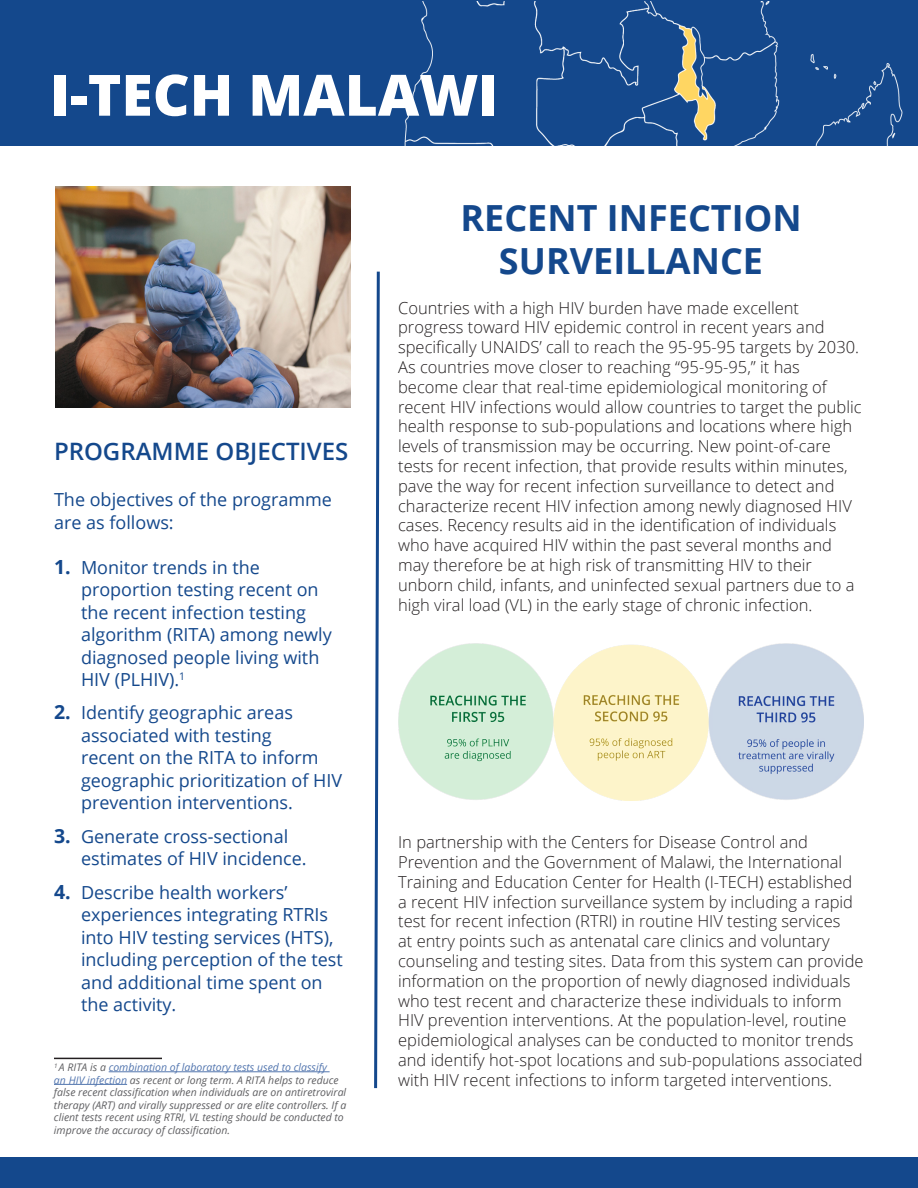
<style>
.page{position:relative;width:918px;height:1188px;background:#fff}
.page>*{position:absolute;margin:0;border:0;box-sizing:border-box;transform-origin:0 0}
.t1{font:800 57px "Open Sans";color:#fff}
.t2{font:700 36px/43.2px "Open Sans";color:#14488c;text-align:center}
.t3{font:600 24px "Open Sans";color:#14488c}
.t4{font:18px/22.5px "Open Sans";color:#14488c}
.t5{font:300 16.5px/19.8px "Open Sans";color:#231f20}
.t6{font:italic 10.5px/12.6px "Open Sans";color:#5f5f62}
.s1{font-weight:700;font-size:19.5px}
.s2{color:#5376af}
</style>
<div class="page">
<div style="left:0;top:0;width:918px;height:146px;background:#14488c"></div>
<img style="left:404px;top:2px;width:499px;height:144px">
<hr style="left:54px;top:1058px;width:108px;height:1px;background:#231f20">
<hr style="left:109px;top:1072px;width:221px;height:1px;background:#5376af">
<hr style="left:54px;top:1084px;width:73px;height:1px;background:#5376af">
<img style="left:55px;top:187px;width:296px;height:220px">
<div style="left:0;top:1158px;width:918px;height:30px;background:#14488c"></div>
<svg style="left:374px;top:271px;width:6px;height:818px"></svg>
<img style="left:398px;top:644px;width:466px;height:157px">
<h1 class="t1" style="left:50px;top:52px;width:450px">I-TECH MALAWI</h1>
<h3 class="t3" style="left:54px;top:435px;width:296px">PROGRAMME OBJECTIVES</h3>
<p class="t4" style="left:54px;top:488px;width:280px">The objectives of the programme are as follows:</p>
<p class="t4" style="left:81px;top:555px;width:252px;text-indent:-27px"><span class="s1">1.</span> Monitor trends in the proportion testing recent on the recent infection testing algorithm (RITA) among newly diagnosed people living with<br>HIV (PLHIV).<sup>1</sup></p>
<p class="t4" style="left:81px;top:701px;width:263px;text-indent:-27px"><span class="s1">2.</span> Identify geographic areas associated with testing<br>recent on the RITA to inform geographic prioritization of HIV prevention interventions.</p>
<p class="t4" style="left:81px;top:824px;width:227px;text-indent:-27px"><span class="s1">3.</span> Generate cross-sectional estimates of HIV incidence.</p>
<p class="t4" style="left:81px;top:880px;width:263px;text-indent:-27px"><span class="s1">4.</span> Describe health workers’ experiences integrating RTRIs into HIV testing services (HTS), including perception of the test and additional time spent on the activity.</p>
<p class="t6" style="left:54px;top:1061px;width:294px"><sup>1</sup> A RITA is a <span class="s2">combination of laboratory tests used to classify<br>an HIV infection</span> as recent or long term. A RITA helps to reduce false recent classification when individuals are on antiretroviral therapy (ART) and virally suppressed or are elite controllers. If a client tests recent using RTRI, VL testing should be conducted to improve the accuracy of classification.</p>
<h2 class="t2" style="left:460px;top:195px;width:343px">RECENT INFECTION<br>SURVEILLANCE</h2>
<p class="t5" style="left:398px;top:297px;width:465px">Countries with a high HIV burden have made excellent progress toward HIV epidemic control in recent years and specifically UNAIDS’ call to reach the 95-95-95 targets by 2030.<br>As countries move closer to reaching “95-95-95,” it has become clear that real-time epidemiological monitoring of recent HIV infections would allow countries to target the public health response to sub-populations and locations where high levels of transmission may be occurring. New point-of-care tests for recent infection, that provide results within minutes, pave the way for recent infection surveillance to detect and characterize recent HIV infection among newly diagnosed HIV cases. Recency results aid in the identification of individuals who have acquired HIV within the past several months and may therefore be at high risk of transmitting HIV to their unborn child, infants, and uninfected sexual partners due to a high viral load (VL) in the early stage of chronic infection.</p>
<p class="t5" style="left:398px;top:832px;width:467px">In partnership with the Centers for Disease Control and Prevention and the Government of Malawi, the International Training and Education Center for Health (I-TECH) established a recent HIV infection surveillance system by including a rapid test for recent infection (RTRI) in routine HIV testing services<br>at entry points such as antenatal care clinics and voluntary counseling and testing sites. Data from this system can provide information on the proportion of newly diagnosed individuals who test recent and characterize these individuals to inform HIV prevention interventions. At the population-level, routine epidemiological analyses can be conducted to monitor trends and identify hot-spot locations and sub-populations associated with HIV recent infections to inform targeted interventions.</p>
</div>
